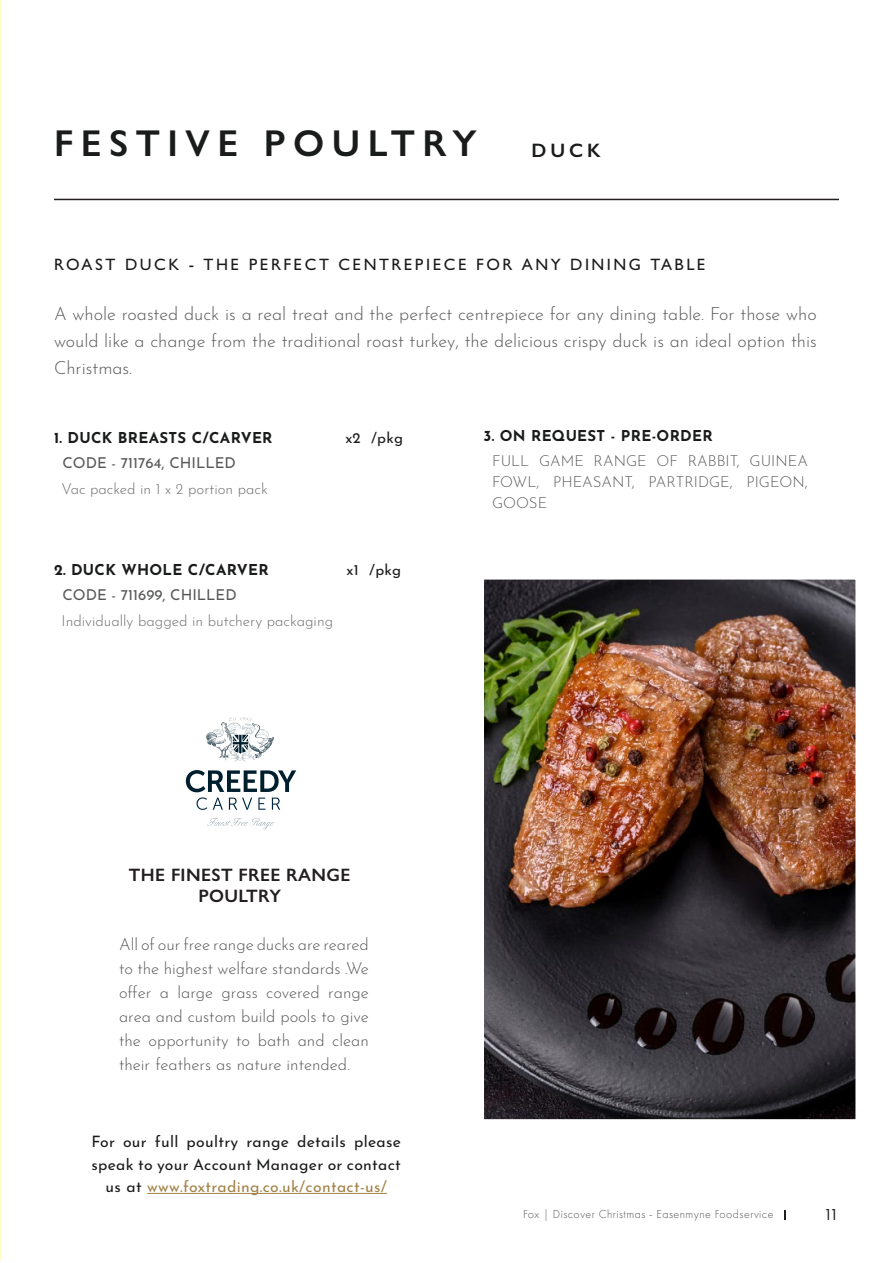
<style>
.page{position:relative;width:893px;height:1263px;background:#fff}
.page>*{position:absolute;margin:0;border:0;box-sizing:border-box;transform-origin:0 0}
.Title_page{font:600 37.5px "Gill Sans Nova";letter-spacing:.2em;color:#1a1b1b}
.Title_text{font:600 19.5px "Gill Sans Nova";color:#1a1b1b}
.Category_descripton{font:300 18px/27px "Josefin Sans";color:#57585a;text-align:justify}
.Headline_title{font:600 18px/21px "Gill Sans Nova";letter-spacing:.02em;color:#231f20;text-align:center}
.Product_details_2{font:300 16.5px/24px "Josefin Sans";color:#57585a;text-align:justify}
.Product_details_2-2{font:500 16.5px "Gill Sans Nova";letter-spacing:.15em;color:#1a1b1b}
.t1{font:16.5px "Futura Cyrillic";color:#1a1b1b}
.text_body_white{font:15.75px/22.5px "Josefin Sans";letter-spacing:.02em;color:#1a1b1b;text-align:center}
.Product_details{font:300 15px/21px "Josefin Sans";color:#57585a;text-align:justify}
.text_area-_product_description{font:300 15px "Josefin Sans";color:#6c6d70}
.text_bold-_product_name{font:700 15px "Josefin Sans";letter-spacing:.02em;color:#1a1b1b}
.Product_details-2{font:15px "Josefin Sans";color:#57585a}
.text_bold-_product_name-2{font:15px "Josefin Sans";letter-spacing:.02em;color:#1a1b1b}
.t2{font:300 12px "Futura Cyrillic";letter-spacing:.04em;color:#57585a}
.s1{color:#a38248}
</style>
<div class="page">
<svg style="left:784px;top:1210px;width:2px;height:10px"></svg>
<img style="left:0;top:1px;width:1px;height:1260px">
<hr style="left:54px;top:199px;width:785px;height:1px;background:#231f20">
<img style="left:485px;top:580px;width:369px;height:538px">
<div style="left:472px;top:567px;width:395px;height:564px;border:12px solid #fff"></div>
<svg style="left:186px;top:770px;width:110px;height:40px"></svg>
<svg style="left:207px;top:818px;width:67px;height:12px"></svg>
<svg style="left:206px;top:717px;width:68px;height:44px"></svg>
<hr style="left:147px;top:1193px;width:240px;height:1px;background:#a38248">
<p class="Title_page" style="left:54px;top:120px;width:424px">FESTIVE POULTRY</p>
<p class="Title_text" style="left:531px;top:139px;width:71px">DUCK</p>
<p class="Product_details_2-2" style="left:54px;top:254px;width:653px">ROAST DUCK - THE PERFECT CENTREPIECE FOR ANY DINING TABLE</p>
<p class="Category_descripton" style="left:54px;top:298px;width:764px">A whole roasted duck is a real treat and the perfect centrepiece for any dining table. For those who would like a change from the traditional roast turkey, the delicious crispy duck is an ideal option this Christmas.</p>
<p class="text_bold-_product_name" style="left:54px;top:424px;width:220px">1. DUCK BREASTS C/CARVER</p>
<p class="text_bold-_product_name-2" style="left:345px;top:425px;width:59px">x2 /pkg</p>
<p class="text_area-_product_description" style="left:62px;top:477px;width:208px">Vac packed in 1 x 2 portion pack</p>
<p class="Product_details-2" style="left:63px;top:451px;width:175px">CODE - 711764, CHILLED</p>
<p class="text_bold-_product_name" style="left:54px;top:556px;width:216px">2. DUCK WHOLE C/CARVER</p>
<p class="text_bold-_product_name-2" style="left:347px;top:557px;width:56px">x1 /pkg</p>
<p class="text_area-_product_description" style="left:62px;top:609px;width:273px">Individually bagged in butchery packaging</p>
<p class="Product_details-2" style="left:63px;top:583px;width:176px">CODE - 711699, CHILLED</p>
<p class="text_bold-_product_name" style="left:483px;top:422px;width:231px">3. ON REQUEST - PRE-ORDER</p>
<p class="Product_details" style="left:492px;top:449px;width:317px">FULL GAME RANGE OF RABBIT, GUINEA FOWL, PHEASANT, PARTRIDGE, PIGEON, GOOSE</p>
<p class="Headline_title" style="left:129px;top:864px;width:223px">THE FINEST FREE RANGE<br>POULTRY</p>
<p class="Product_details_2" style="left:119px;top:931px;width:251px">All of our free range ducks are reared to the highest welfare standards .We offer a large grass covered range area and custom build pools to give the opportunity to bath and clean their feathers as nature intended.</p>
<p class="text_body_white" style="left:91px;top:1128px;width:311px">For our full poultry range details please speak to your Account Manager or contact us at <span class="s1">www.foxtrading.co.uk/contact-us/</span></p>
<p class="t2" style="left:523px;top:1208px;width:252px">Fox | Discover Christmas - Easenmyne Foodservice</p>
<p class="t1" style="left:824px;top:1205px;width:17px">11</p>
</div>
